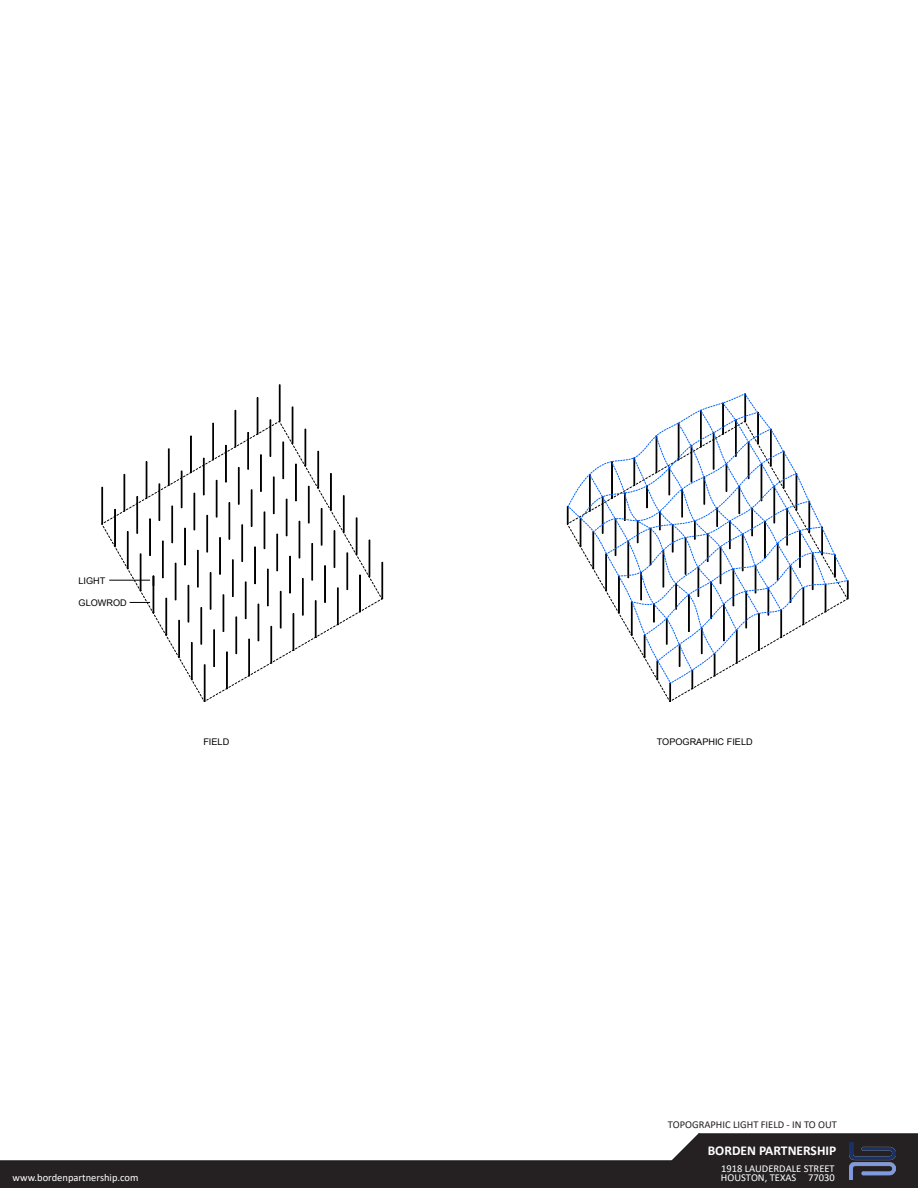
<style>
.page{position:relative;width:918px;height:1188px;background:#fff}
.page>*{position:absolute;margin:0;border:0;box-sizing:border-box;transform-origin:0 0}
.t1{font:700 13.5px "Calibri";color:#fff}
.t2{font:10.5px "Calibri";color:#fff}
.t3{font:10.5px "Calibri";color:#231f20}
.t4{font:9.15px "Arial";color:#000}
</style>
<div class="page">
<svg style="left:0;top:1135px;width:918px;height:53px;fill:#252122"></svg>
<hr style="left:699px;top:1133px;width:219px;height:2px;background:#231f20">
<hr style="left:0;top:1160px;width:672px;height:2px;background:#231f20">
<svg style="left:670px;top:1133px;width:31px;height:30px"></svg>
<img style="left:849px;top:1142px;width:47px;height:38px">
<div style="left:235px;top:410px;width:1px;height:37px;border:1px solid #000"></div>
<div style="left:270px;top:420px;width:1px;height:36px;border:1px solid #000"></div>
<div style="left:257px;top:397px;width:1px;height:37px;border:1px solid #000"></div>
<div style="left:382px;top:562px;width:1px;height:37px;border:1px solid #000"></div>
<div style="left:292px;top:407px;width:1px;height:37px;border:1px solid #000"></div>
<div style="left:279px;top:385px;width:1px;height:36px;border:1px solid #000"></div>
<svg style="left:567px;top:394px;width:281px;height:308px"></svg>
<svg style="left:101px;top:421px;width:281px;height:281px"></svg>
<p class="t4" style="left:79px;top:574px;width:28px">LIGHT</p>
<p class="t4" style="left:79px;top:597px;width:50px">GLOWROD</p>
<p class="t4" style="left:203px;top:736px;width:27px">FIELD</p>
<p class="t4" style="left:657px;top:736px;width:97px">TOPOGRAPHIC FIELD</p>
<p class="t3" style="left:668px;top:1118px;width:171px">TOPOGRAPHIC LIGHT FIELD - IN TO OUT</p>
<p class="t1" style="left:708px;top:1141px;width:130px">BORDEN PARTNERSHIP</p>
<p class="t2" style="left:721px;top:1161px;width:115px">1918 LAUDERDALE STREET</p>
<p class="t2" style="left:13px;top:1170px;width:127px">www.bordenpartnership.com</p>
<p class="t2" style="left:721px;top:1170px;width:115px">HOUSTON, TEXAS 77030</p>
</div>
